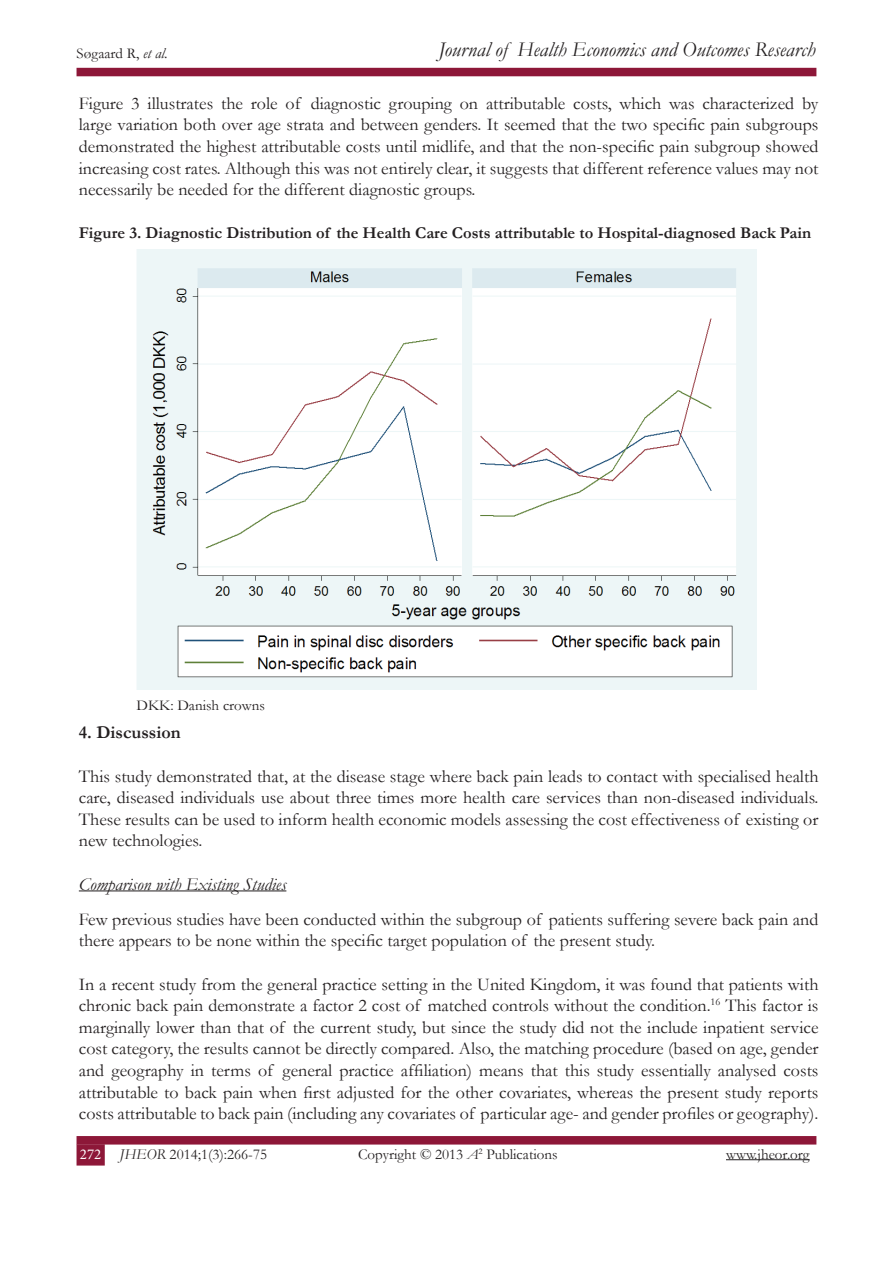
<style>
.page{position:relative;width:893px;height:1263px;background:#fff}
.page>*{position:absolute;margin:0;border:0;box-sizing:border-box;transform-origin:0 0}
.t1{font:italic 21px "Garamond";color:#231f20}
.t2{font:18px/21.6px "Garamond";color:#231f20;text-align:justify}
.t3{font:italic 18px "Garamond";color:#231f20}
.t4{font:700 18px "Garamond";color:#231f20}
.t5{font:700 16.5px "Garamond";color:#231f20}
.t6{font:15px "Garamond";color:#231f20}
.s1{font-style:italic}
.s2{font-family:"Minion Pro";color:#fff}
</style>
<div class="page">
<div style="left:77px;top:1144px;width:28px;height:21px;background:#8d1738;border:2px solid #8d1738"></div>
<div style="left:77px;top:68px;width:739px;height:8px;background:#8d1738"></div>
<div style="left:77px;top:1136px;width:739px;height:8px;background:#8d1738"></div>
<hr style="left:726px;top:1159px;width:84px;height:1px;background:#231f20">
<hr style="left:79px;top:890px;width:207px;height:1px;background:#231f20">
<img style="left:137px;top:249px;width:619px;height:441px">
<p class="t1" style="left:438px;top:35px;width:379px">Journal of Health Economics and Outcomes Research</p>
<p class="t6" style="left:77px;top:43px;width:93px">Søgaard R, <span class="s1">et al.</span></p>
<p class="t2" style="left:79px;top:92px;width:741px">Figure 3 illustrates the role of diagnostic grouping on attributable costs, which was characterized by large variation both over age strata and between genders. It seemed that the two specific pain subgroups demonstrated the highest attributable costs until midlife, and that the non-specific pain subgroup showed increasing cost rates. Although this was not entirely clear, it suggests that different reference values may not necessarily be needed for the different diagnostic groups.</p>
<p class="t5" style="left:79px;top:222px;width:734px">Figure 3. Diagnostic Distribution of the Health Care Costs attributable to Hospital-diagnosed Back Pain</p>
<p class="t6" style="left:137px;top:695px;width:130px">DKK: Danish crowns</p>
<p class="t4" style="left:79px;top:720px;width:104px">4. Discussion</p>
<p class="t2" style="left:79px;top:765px;width:741px">This study demonstrated that, at the disease stage where back pain leads to contact with specialised health care, diseased individuals use about three times more health care services than non-diseased individuals.<br>These results can be used to inform health economic models assessing the cost effectiveness of existing or new technologies.</p>
<p class="t3" style="left:79px;top:872px;width:209px">Comparison with Existing Studies</p>
<p class="t2" style="left:79px;top:908px;width:741px">Few previous studies have been conducted within the subgroup of patients suffering severe back pain and there appears to be none within the specific target population of the present study.</p>
<p class="t2" style="left:79px;top:972px;width:741px">In a recent study from the general practice setting in the United Kingdom, it was found that patients with chronic back pain demonstrate a factor 2 cost of matched controls without the condition.<sup>16</sup> This factor is marginally lower than that of the current study, but since the study did not the include inpatient service cost category, the results cannot be directly compared. Also, the matching procedure (based on age, gender and geography in terms of general practice affiliation) means that this study essentially analysed costs attributable to back pain when first adjusted for the other covariates, whereas the present study reports costs attributable to back pain (including any covariates of particular age- and gender profiles or geography).</p>
<p class="t6" style="left:358px;top:1144px;width:201px">Copyright © 2013 <span class="s1">A</span><sup>2</sup> Publications</p>
<p class="t6" style="left:80px;top:1144px;width:189px"><span class="s2">272</span> <span class="s1">JHEOR</span> 2014;1(3):266-75</p>
<p class="t6" style="left:726px;top:1144px;width:85px">www.jheor.org</p>
</div>
